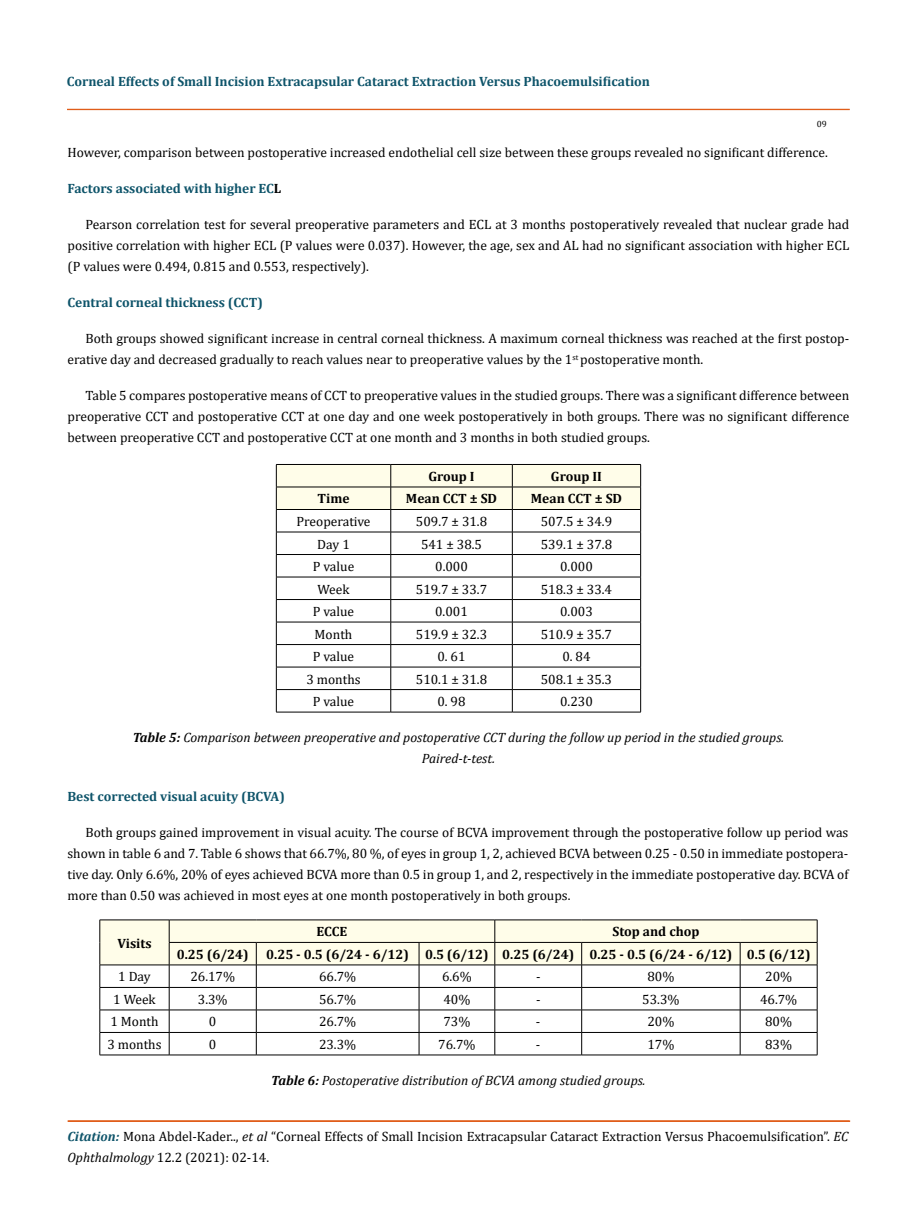
<style>
.page{position:relative;width:917px;height:1226px;background:#fff}
.page>*{position:absolute;margin:0;border:0;box-sizing:border-box;transform-origin:0 0}
.t1{font:13.5px/21px "Cambria";color:#000;text-align:justify}
.t2{font:700 13.5px "Cambria";color:#0e546a}
.t3{font:italic 13.5px/21px "Cambria";color:#000;text-align:center}
.t4{font:700 13.5px "Cambria";color:#000}
.t5{font:9px "Cambria";color:#000}
.s1{color:#000}
.s2{font-weight:700}
.s3{font-weight:700;font-style:italic;color:#0e546a}
.s4{font-style:italic}
</style>
<div class="page">
<div style="left:67px;top:109px;width:782px;height:1px;border:1px solid #e05d1a"></div>
<hr style="left:68px;top:1121px;width:781px;height:1px;background:#e05d1a">
<div style="left:68px;top:1120px;width:781px;height:1px;border:1px solid #e05d1a"></div>
<svg style="left:276px;top:464px;width:365px;height:248px"></svg>
<hr style="left:276px;top:712px;width:115px;height:1px;background:#000">
<hr style="left:391px;top:712px;width:121px;height:1px;background:#000">
<hr style="left:512px;top:712px;width:128px;height:1px;background:#000">
<hr style="left:100px;top:919px;width:69px;height:1px;background:#000">
<hr style="left:169px;top:919px;width:87px;height:1px;background:#000">
<hr style="left:256px;top:919px;width:163px;height:1px;background:#000">
<hr style="left:419px;top:919px;width:76px;height:1px;background:#000">
<hr style="left:495px;top:919px;width:86px;height:1px;background:#000">
<hr style="left:581px;top:919px;width:159px;height:1px;background:#000">
<hr style="left:740px;top:919px;width:77px;height:1px;background:#000">
<svg style="left:100px;top:920px;width:717px;height:134px"></svg>
<hr style="left:100px;top:1054px;width:69px;height:1px;background:#000">
<hr style="left:169px;top:1054px;width:87px;height:1px;background:#000">
<hr style="left:256px;top:1054px;width:163px;height:1px;background:#000">
<hr style="left:419px;top:1054px;width:76px;height:1px;background:#000">
<hr style="left:495px;top:1054px;width:86px;height:1px;background:#000">
<hr style="left:581px;top:1054px;width:159px;height:1px;background:#000">
<hr style="left:740px;top:1054px;width:77px;height:1px;background:#000">
<p class="t2" style="left:67px;top:72px;width:584px">Corneal Effects of Small Incision Extracapsular Cataract Extraction Versus Phacoemulsification</p>
<p class="t5" style="left:816px;top:118px;width:11px">09</p>
<p class="t1" style="left:68px;top:142px;width:761px">However, comparison between postoperative increased endothelial cell size between these groups revealed no significant difference.</p>
<p class="t2" style="left:68px;top:179px;width:215px">Factors associated with higher EC<span class="s1">L</span></p>
<p class="t1" style="left:68px;top:214px;width:783px;text-indent:18px">Pearson correlation test for several preoperative parameters and ECL at 3 months postoperatively revealed that nuclear grade had positive correlation with higher ECL (P values were 0.037). However, the age, sex and AL had no significant association with higher ECL (P values were 0.494, 0.815 and 0.553, respectively).</p>
<p class="t2" style="left:68px;top:293px;width:197px">Central corneal thickness (CCT)</p>
<p class="t1" style="left:68px;top:328px;width:783px;text-indent:18px">Both groups showed significant increase in central corneal thickness. A maximum corneal thickness was reached at the first postop&shy;erative day and decreased gradually to reach values near to preoperative values by the 1<sup>st</sup> postoperative month.</p>
<p class="t1" style="left:67px;top:385px;width:783px;text-indent:18px">Table 5 compares postoperative means of CCT to preoperative values in the studied groups. There was a significant difference between preoperative CCT and postoperative CCT at one day and one week postoperatively in both groups. There was no significant difference between preoperative CCT and postoperative CCT at one month and 3 months in both studied groups.</p>
<p class="t4" style="left:428px;top:467px;width:48px">Group I</p>
<p class="t4" style="left:551px;top:467px;width:52px">Group II</p>
<p class="t4" style="left:317px;top:489px;width:34px">Time</p>
<p class="t4" style="left:406px;top:489px;width:93px">Mean CCT ± SD</p>
<p class="t4" style="left:531px;top:489px;width:93px">Mean CCT ± SD</p>
<p class="t1" style="left:296px;top:511px;width:76px">Preoperative</p>
<p class="t1" style="left:416px;top:511px;width:73px">509.7 ± 31.8</p>
<p class="t1" style="left:541px;top:511px;width:73px">507.5 ± 34.9</p>
<p class="t1" style="left:317px;top:533px;width:34px">Day 1</p>
<p class="t1" style="left:421px;top:533px;width:63px">541 ± 38.5</p>
<p class="t1" style="left:541px;top:533px;width:73px">539.1 ± 37.8</p>
<p class="t1" style="left:313px;top:556px;width:43px">P value</p>
<p class="t1" style="left:435px;top:556px;width:34px">0.000</p>
<p class="t1" style="left:560px;top:556px;width:34px">0.000</p>
<p class="t1" style="left:317px;top:578px;width:33px">Week</p>
<p class="t1" style="left:416px;top:578px;width:73px">519.7 ± 33.7</p>
<p class="t1" style="left:541px;top:578px;width:73px">518.3 ± 33.4</p>
<p class="t1" style="left:313px;top:601px;width:43px">P value</p>
<p class="t1" style="left:435px;top:601px;width:34px">0.001</p>
<p class="t1" style="left:560px;top:601px;width:34px">0.003</p>
<p class="t1" style="left:314px;top:623px;width:39px">Month</p>
<p class="t1" style="left:416px;top:623px;width:73px">519.9 ± 32.3</p>
<p class="t1" style="left:541px;top:623px;width:73px">510.9 ± 35.7</p>
<p class="t1" style="left:313px;top:646px;width:43px">P value</p>
<p class="t1" style="left:437px;top:646px;width:30px">0. 61</p>
<p class="t1" style="left:562px;top:646px;width:30px">0. 84</p>
<p class="t1" style="left:306px;top:668px;width:56px">3 months</p>
<p class="t1" style="left:416px;top:668px;width:73px">510.1 ± 31.8</p>
<p class="t1" style="left:541px;top:668px;width:73px">508.1 ± 35.3</p>
<p class="t1" style="left:313px;top:691px;width:43px">P value</p>
<p class="t1" style="left:437px;top:691px;width:30px">0. 98</p>
<p class="t1" style="left:560px;top:691px;width:34px">0.230</p>
<p class="t3" style="left:133px;top:726px;width:653px"><span class="s2">Table 5:</span> Comparison between preoperative and postoperative CCT during the follow up period in the studied groups.<br>Paired-t-test.</p>
<p class="t2" style="left:67px;top:786px;width:219px">Best corrected visual acuity (BCVA)</p>
<p class="t1" style="left:67px;top:821px;width:782px;text-indent:18px">Both groups gained improvement in visual acuity. The course of BCVA improvement through the postoperative follow up period was shown in table 6 and 7. Table 6 shows that 66.7%, 80 %, of eyes in group 1, 2, achieved BCVA between 0.25 - 0.50 in immediate postopera&shy;tive day. Only 6.6%, 20% of eyes achieved BCVA more than 0.5 in group 1, and 2, respectively in the immediate postoperative day. BCVA of more than 0.50 was achieved in most eyes at one month postoperatively in both groups.</p>
<p class="t4" style="left:117px;top:933px;width:36px">Visits</p>
<p class="t4" style="left:316px;top:922px;width:32px">ECCE</p>
<p class="t4" style="left:612px;top:922px;width:88px">Stop and chop</p>
<p class="t4" style="left:177px;top:944px;width:73px">0.25 (6/24)</p>
<p class="t4" style="left:266px;top:944px;width:546px">0.25 - 0.5 (6/24 - 6/12) 0.5 (6/12) 0.25 (6/24) 0.25 - 0.5 (6/24 - 6/12) 0.5 (6/12)</p>
<p class="t1" style="left:118px;top:966px;width:34px">1 Day</p>
<p class="t1" style="left:190px;top:966px;width:46px">26.17%</p>
<p class="t1" style="left:319px;top:966px;width:39px">66.7%</p>
<p class="t1" style="left:442px;top:966px;width:31px">6.6%</p>
<p class="t1" style="left:536px;top:966px;width:6px">-</p>
<p class="t1" style="left:647px;top:966px;width:28px">80%</p>
<p class="t1" style="left:765px;top:966px;width:28px">20%</p>
<p class="t1" style="left:113px;top:988px;width:44px">1 Week</p>
<p class="t1" style="left:198px;top:988px;width:31px">3.3%</p>
<p class="t1" style="left:319px;top:988px;width:39px">56.7%</p>
<p class="t1" style="left:443px;top:988px;width:28px">40%</p>
<p class="t1" style="left:536px;top:988px;width:6px">-</p>
<p class="t1" style="left:642px;top:988px;width:39px">53.3%</p>
<p class="t1" style="left:760px;top:988px;width:39px">46.7%</p>
<p class="t1" style="left:110px;top:1011px;width:50px">1 Month</p>
<p class="t1" style="left:209px;top:1011px;width:9px">0</p>
<p class="t1" style="left:319px;top:1011px;width:39px">26.7%</p>
<p class="t1" style="left:443px;top:1011px;width:28px">73%</p>
<p class="t1" style="left:536px;top:1011px;width:6px">-</p>
<p class="t1" style="left:647px;top:1011px;width:28px">20%</p>
<p class="t1" style="left:765px;top:1011px;width:28px">80%</p>
<p class="t1" style="left:107px;top:1033px;width:56px">3 months</p>
<p class="t1" style="left:209px;top:1033px;width:9px">0</p>
<p class="t1" style="left:319px;top:1033px;width:39px">23.3%</p>
<p class="t1" style="left:438px;top:1033px;width:39px">76.7%</p>
<p class="t1" style="left:536px;top:1033px;width:6px">-</p>
<p class="t1" style="left:647px;top:1033px;width:28px">17%</p>
<p class="t1" style="left:765px;top:1033px;width:28px">83%</p>
<p class="t3" style="left:271px;top:1069px;width:376px"><span class="s2">Table 6:</span> Postoperative distribution of BCVA among studied groups.</p>
<p class="t1" style="left:68px;top:1126px;width:782px"><span class="s3">Citation:</span> Mona Abdel-Kader.., <span class="s4">et al</span> “Corneal Effects of Small Incision Extracapsular Cataract Extraction Versus Phacoemulsification”. <span class="s4">EC<br>Ophthalmology</span> 12.2 (2021): 02-14.</p>
</div>
